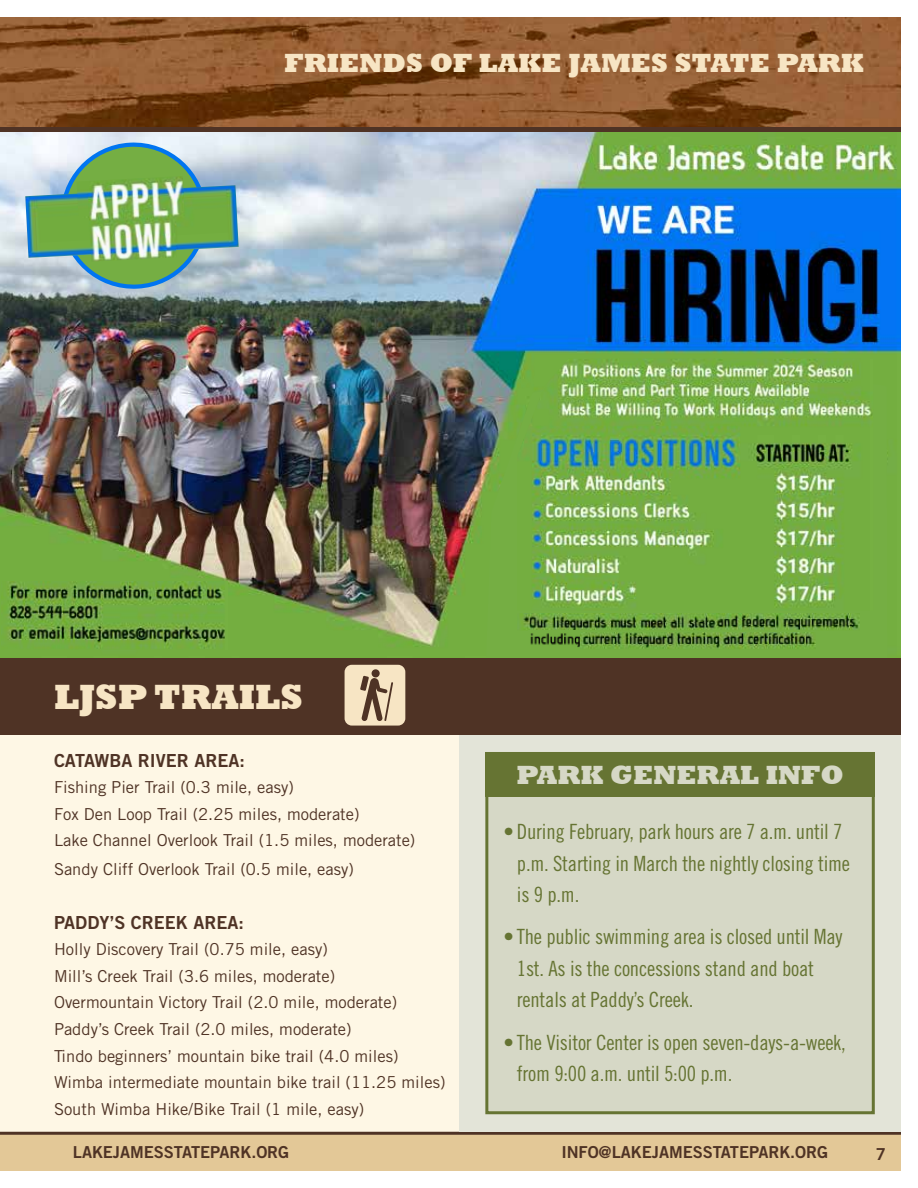
<style>
.page{position:relative;width:918px;height:1188px;background:#fff}
.page>*{position:absolute;margin:0;border:0;box-sizing:border-box;transform-origin:0 0}
.t1{font:800 36px "Rockwell";color:#f7e5c4}
.t2{font:800 27px "Rockwell";color:#f7e5c4}
.t3{font:800 27px "Rockwell";color:#d6d8c6}
.t4{font:21px/31.5px "Trade Gothic LT Std Cn 18";letter-spacing:-.01em;color:#667433}
.t5{font:18px "Trade Gothic LT Std Bd 2";color:#4f3325}
.t6{font:16.5px/26.5px "Trade Gothic";color:#4f3325}
.t7{font:16.5px "Trade Gothic LT Std Bd 2";letter-spacing:-.005em;color:#4f3325}
</style>
<div class="page">
<img style="left:0;top:17px;width:901px;height:1115px">
<div style="left:0;top:1134px;width:901px;height:37px;background:#e3c897"></div>
<hr style="left:0;top:1132px;width:901px;height:3px;background:#4f3325">
<div style="left:459px;top:734px;width:442px;height:398px;background:#e3e4d8"></div>
<div style="left:485px;top:752px;width:390px;height:362px;background:#d6d8c6;border:3px solid #667433"></div>
<div style="left:485px;top:752px;width:390px;height:45px;background:#667433"></div>
<img style="left:0;top:130px;width:901px;height:528px">
<img style="left:1px;top:581px;width:227px;height:69px">
<svg style="left:485px;top:376px;width:402px;height:282px;background:#73a948"></svg>
<img style="left:517px;top:359px;width:356px;height:252px">
<div style="left:0;top:658px;width:901px;height:76px;background:#4f3325"></div>
<svg style="left:345px;top:665px;width:60px;height:61px"></svg>
<img style="left:517px;top:614px;width:343px;height:17px">
<img style="left:529px;top:631px;width:56px;height:17px">
<img style="left:580px;top:632px;width:236px;height:17px">
<svg style="left:61px;top:143px;width:146px;height:148px;background:#8bb89f"></svg>
<img style="left:25px;top:185px;width:214px;height:73px">
<img style="left:77px;top:176px;width:108px;height:43px">
<img style="left:88px;top:188px;width:89px;height:74px">
<div style="left:0;top:127px;width:900px;height:5px;background:#4f3325"></div>
<h2 class="t2" style="left:285px;top:48px;width:581px">FRIENDS OF LAKE JAMES STATE PARK</h2>
<h1 class="t1" style="left:54px;top:676px;width:250px">LJSP TRAILS</h1>
<p class="t5" style="left:54px;top:749px;width:192px">CATAWBA RIVER AREA:</p>
<p class="t6" style="left:54px;top:774px;width:363px">Fishing Pier Trail (0.3 mile, easy)<br>Fox Den Loop Trail (2.25 miles, moderate)<br>Lake Channel Overlook Trail (1.5 miles, moderate)</p>
<p class="t6" style="left:54px;top:855px;width:301px">Sandy Cliff Overlook Trail (0.5 mile, easy)</p>
<p class="t5" style="left:54px;top:911px;width:191px">PADDY’S CREEK AREA:</p>
<p class="t6" style="left:54px;top:936px;width:393px">Holly Discovery Trail (0.75 mile, easy)<br>Mill’s Creek Trail (3.6 miles, moderate)<br>Overmountain Victory Trail (2.0 mile, moderate)<br>Paddy’s Creek Trail (2.0 miles, moderate)<br>Tindo beginners’ mountain bike trail (4.0 miles)<br>Wimba intermediate mountain bike trail (11.25 miles)<br>South Wimba Hike/Bike Trail (1 mile, easy)</p>
<h2 class="t3" style="left:516px;top:760px;width:329px">PARK GENERAL INFO</h2>
<p class="t4" style="left:517px;top:816px;width:335px;text-indent:-14px">• During February, park hours are 7 a.m. until 7 p.m. Starting in March the nightly closing time is 9 p.m.</p>
<p class="t4" style="left:517px;top:921px;width:327px;text-indent:-14px">• The public swimming area is closed until May<br>1st. As is the concessions stand and boat rentals at Paddy’s Creek.</p>
<p class="t4" style="left:517px;top:1026px;width:331px;text-indent:-14px">• The Visitor Center is open seven-days-a-week, from 9:00 a.m. until 5:00 p.m.</p>
<p class="t7" style="left:73px;top:1142px;width:218px">LAKEJAMESSTATEPARK.ORG</p>
<p class="t7" style="left:561px;top:1142px;width:268px">INFO@LAKEJAMESSTATEPARK.ORG</p>
<p class="t7" style="left:876px;top:1143px;width:12px">7</p>
</div>
